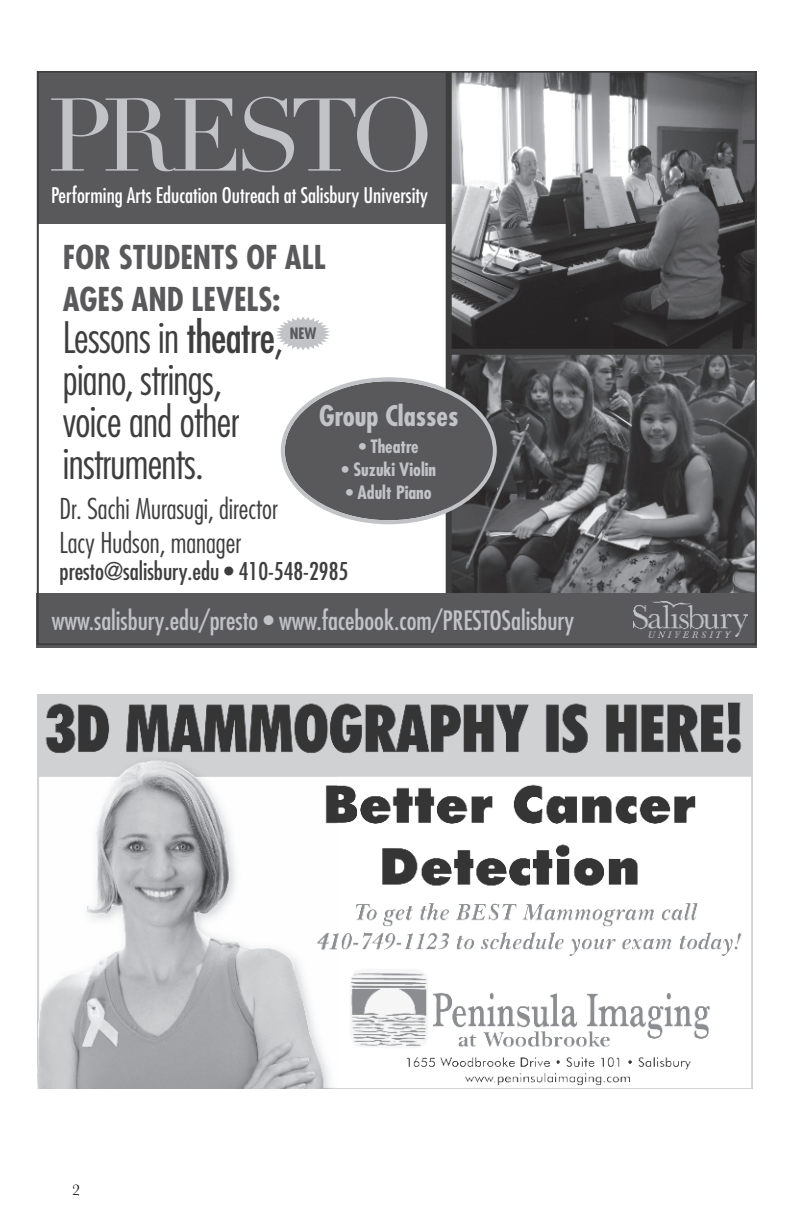
<style>
.page{position:relative;width:792px;height:1224px;background:#fff}
.page>*{position:absolute;margin:0;border:0;box-sizing:border-box;transform-origin:0 0}
.t1{font:101.4px "Didot";letter-spacing:-.09em;color:#c2c3c6}
.t2{font:300 condensed 42.2px/42px "Futura Com";letter-spacing:-.015em;color:#3e3e3f}
.t3{font:700 condensed 32px/42px "Futura Com";color:#59595c}
.t4{font:300 condensed 28px/34px "Futura Com";color:#3e3e3f}
.t5{font:700 condensed 27.8px "Futura Com";color:#c2c3c6}
.t6{font:500 condensed 26px "Futura Com";color:#c2c3c6}
.t7{font:500 condensed 23.8px "Futura Com";color:#3e3e3f}
.t8{font:500 condensed 21px "Futura Com";color:#fff}
.t9{font:700 condensed 18px "Futura Com";color:#c2c3c6}
.t10{font:16px "Baskerville";color:#231f20}
.t11{font:700 condensed 15.2px "Futura Com";color:#59595c}
.s1{font-weight:500}
</style>
<div class="page">
<img style="left:37px;top:695px;width:715px;height:394px">
<svg style="left:276px;top:317px;width:54px;height:33px"></svg>
<div style="left:38px;top:71px;width:409px;height:153px;background:#59595c"></div>
<img style="left:452px;top:74px;width:302px;height:275px">
<img style="left:452px;top:355px;width:302px;height:238px">
<div style="left:446px;top:71px;width:6px;height:558px;background:#3e3e3f"></div>
<div style="left:37px;top:593px;width:720px;height:54px;background:#59595c"></div>
<div style="left:447px;top:349px;width:309px;height:6px;background:#3e3e3f"></div>
<svg style="left:281px;top:377px;width:216px;height:147px;background:#737375"></svg>
<img style="left:634px;top:602px;width:114px;height:36px">
<h1 class="t1" style="left:48px;top:75px;width:388px">PRESTO</h1>
<p class="t8" style="left:51px;top:180px;width:378px">Performing Arts Education Outreach at Salisbury University</p>
<p class="t3" style="left:63px;top:236px;width:264px">FOR STUDENTS OF ALL<br>AGES AND LEVELS:</p>
<h2 class="t2" style="left:63px;top:316px;width:222px">Lessons in <span class="s1">theatre</span>, piano, strings, voice and other instruments.</h2>
<p class="t11" style="left:290px;top:323px;width:28px">NEW</p>
<p class="t5" style="left:319px;top:397px;width:141px">Group Classes</p>
<p class="t9" style="left:359px;top:434px;width:61px">• Theatre</p>
<p class="t9" style="left:341px;top:457px;width:96px">• Suzuki Violin</p>
<p class="t9" style="left:346px;top:480px;width:87px">• Adult Piano</p>
<p class="t4" style="left:60px;top:491px;width:220px">Dr. Sachi Murasugi, director<br>Lacy Hudson, manager</p>
<p class="t7" style="left:60px;top:555px;width:290px">presto@salisbury.edu • 410-548-2985</p>
<p class="t6" style="left:52px;top:602px;width:524px">www.salisbury.edu/presto • www.facebook.com/PRESTOSalisbury</p>
<p class="t10" style="left:72px;top:1185px;width:9px">2</p>
</div>
